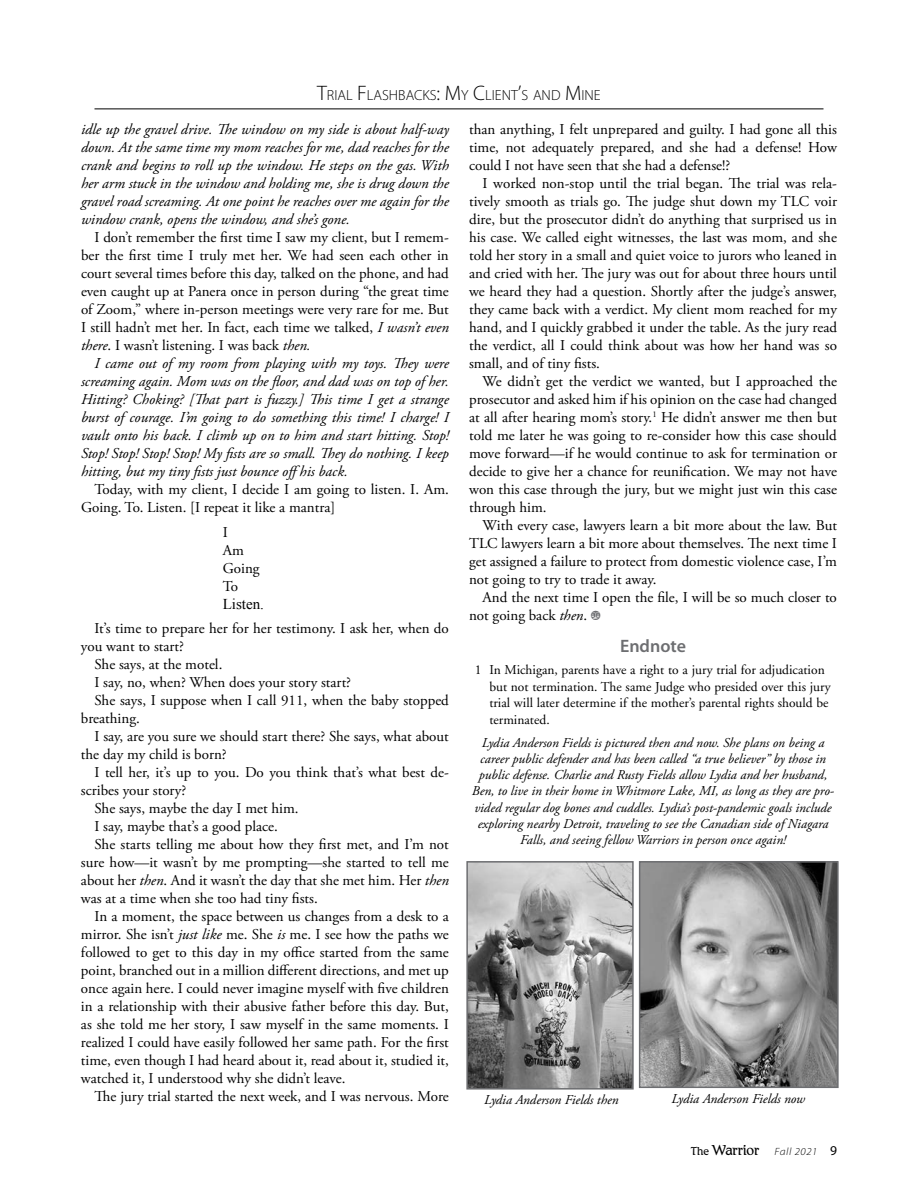
<style>
.page{position:relative;width:918px;height:1188px;background:#fff}
.page>*{position:absolute;margin:0;border:0;box-sizing:border-box;transform-origin:0 0}
.t1{font:600 18px "Myriad Pro";color:#6d6e71}
.t2{font:15px/18px "Adobe Garamond Pro";color:#000;text-align:justify}
.t3{font:italic 15px/18px "Adobe Garamond Pro";color:#000;text-align:justify}
.t4{font:15px "Times New Roman";color:#000}
.t5{font:300 14.7px "Myriad Pro";color:#000}
.t6{font:italic 13.5px/16.2px "Adobe Garamond Pro";color:#000;text-align:center}
.t7{font:13.5px/16.5px "Adobe Garamond";color:#000}
.t8{font:italic 10.5px "Myriad Variable Concept";letter-spacing:.06em;color:#000}
.s1{font-size:21px}
.s2{font-style:italic}
.s3{font-family:"Mac Dings";color:#6d6e71}
.s4{font-family:"Romic Light Plain";font-style:normal;font-size:12px}
.s5{font-family:"Romic Light Plain";font-style:normal;font-size:15px}
.s6{font-family:"Myriad Pro";font-style:normal;font-size:13.5px}
</style>
<div class="page">
<img style="left:469px;top:864px;width:162px;height:223px">
<div style="left:466px;top:861px;width:168px;height:229px;border:2px solid #6d6e71"></div>
<img style="left:642px;top:864px;width:194px;height:221px">
<div style="left:639px;top:861px;width:200px;height:227px;border:2px solid #6d6e71"></div>
<hr style="left:94px;top:109px;width:730px;height:1px;background:#000">
<p class="t5" style="left:317px;top:87px;width:285px"><span class="s1">T</span>RIAL <span class="s1">F</span>LASHBACKS<span class="s1">: M</span>Y <span class="s1">C</span>LIENT<span class="s1">’</span>S AND <span class="s1">M</span>INE</p>
<p class="t3" style="left:81px;top:121px;width:369px">idle up the gravel drive. The window on my side is about half-way down. At the same time my mom reaches for me, dad reaches for the crank and begins to roll up the window. He steps on the gas. With her arm stuck in the window and holding me, she is drug down the gravel road screaming. At one point he reaches over me again for the window crank, opens the window, and she’s gone.</p>
<p class="t2" style="left:81px;top:229px;width:369px;text-indent:14px">I don’t remember the first time I saw my client, but I remem&shy;ber the first time I truly met her. We had seen each other in court several times before this day, talked on the phone, and had even caught up at Panera once in person during “the great time of Zoom,” where in-person meetings were very rare for me. But I still hadn’t met her. In fact, each time we talked, <span class="s2">I wasn’t even there</span>. I wasn’t listening. I was back <span class="s2">then.</span></p>
<p class="t3" style="left:81px;top:355px;width:369px;text-indent:14px">I came out of my room from playing with my toys. They were screaming again. Mom was on the floor, and dad was on top of her.<br>Hitting? Choking? [That part is fuzzy.] This time I get a strange burst of courage. I’m going to do something this time! I charge! I vault onto his back. I climb up on to him and start hitting. Stop!<br>Stop! Stop! Stop! Stop! My fists are so small. They do nothing. I keep hitting, but my tiny fists just bounce offhis back.</p>
<p class="t2" style="left:81px;top:481px;width:369px;text-indent:14px">Today, with my client, I decide I am going to listen. I. Am.<br>Going. To. Listen. [I repeat it like a mantra]</p>
<p class="t2" style="left:223px;top:524px;width:38px;text-align:left">I<br>Am<br>Going<br>To</p>
<p class="t4" style="left:223px;top:594px;width:43px">Listen.</p>
<p class="t2" style="left:94px;top:620px;width:356px">It’s time to prepare her for her testimony. I ask her, when do</p>
<p class="t2" style="left:81px;top:638px;width:105px">you want to start?</p>
<p class="t2" style="left:94px;top:656px;width:129px">She says, at the motel.</p>
<p class="t2" style="left:94px;top:674px;width:258px">I say, no, when? When does your story start?</p>
<p class="t2" style="left:94px;top:692px;width:356px">She says, I suppose when I call 911, when the baby stopped</p>
<p class="t2" style="left:81px;top:710px;width:60px">breathing.</p>
<p class="t2" style="left:94px;top:728px;width:356px">I say, are you sure we should start there? She says, what about</p>
<p class="t2" style="left:81px;top:746px;width:147px">the day my child is born?</p>
<p class="t2" style="left:94px;top:764px;width:356px">I tell her, it’s up to you. Do you think that’s what best de-</p>
<p class="t2" style="left:81px;top:782px;width:107px">scribes your story?</p>
<p class="t2" style="left:94px;top:800px;width:206px">She says, maybe the day I met him.</p>
<p class="t2" style="left:94px;top:818px;width:185px">I say, maybe that’s a good place.</p>
<p class="t2" style="left:94px;top:836px;width:356px">She starts telling me about how they first met, and I’m not</p>
<p class="t2" style="left:81px;top:854px;width:369px">sure how—it wasn’t by me prompting—she started to tell me</p>
<p class="t2" style="left:81px;top:872px;width:369px">about her <span class="s2">then</span>. And it wasn’t the day that she met him. Her <span class="s2">then</span></p>
<p class="t2" style="left:81px;top:890px;width:238px">was at a time when she too had tiny fists.</p>
<p class="t2" style="left:94px;top:908px;width:356px">In a moment, the space between us changes from a desk to a</p>
<p class="t2" style="left:81px;top:926px;width:369px">mirror. She isn’t <span class="s2">just like</span> me. She <span class="s2">is</span> me. I see how the paths we</p>
<p class="t2" style="left:81px;top:944px;width:369px">followed to get to this day in my office started from the same</p>
<p class="t2" style="left:81px;top:962px;width:369px">point, branched out in a million different directions, and met up</p>
<p class="t2" style="left:81px;top:980px;width:369px">once again here. I could never imagine myself with five children</p>
<p class="t2" style="left:81px;top:998px;width:369px">in a relationship with their abusive father before this day. But,</p>
<p class="t2" style="left:81px;top:1016px;width:369px">as she told me her story, I saw myself in the same moments. I</p>
<p class="t2" style="left:81px;top:1034px;width:369px">realized I could have easily followed her same path. For the first</p>
<p class="t2" style="left:81px;top:1052px;width:369px">time, even though I had heard about it, read about it, studied it,</p>
<p class="t2" style="left:81px;top:1070px;width:266px">watched it, I understood why she didn’t leave.</p>
<p class="t2" style="left:94px;top:1088px;width:356px">The jury trial started the next week, and I was nervous. More</p>
<p class="t2" style="left:469px;top:121px;width:369px">than anything, I felt unprepared and guilty. I had gone all this time, not adequately prepared, and she had a defense! How could I not have seen that she had a defense!?</p>
<p class="t2" style="left:469px;top:175px;width:369px;text-indent:14px">I worked non-stop until the trial began. The trial was rela&shy;tively smooth as trials go. The judge shut down my TLC voir dire, but the prosecutor didn’t do anything that surprised us in his case. We called eight witnesses, the last was mom, and she told her story in a small and quiet voice to jurors who leaned in and cried with her. The jury was out for about three hours until we heard they had a question. Shortly after the judge’s answer, they came back with a verdict. My client mom reached for my hand, and I quickly grabbed it under the table. As the jury read the verdict, all I could think about was how her hand was so small, and of tiny fists.</p>
<p class="t2" style="left:469px;top:373px;width:369px;text-indent:14px">We didn’t get the verdict we wanted, but I approached the prosecutor and asked him if his opinion on the case had changed at all after hearing mom’s story.<sup>1</sup> He didn’t answer me then but told me later he was going to re-consider how this case should move forward—if he would continue to ask for termination or decide to give her a chance for reunification. We may not have won this case through the jury, but we might just win this case through him.</p>
<p class="t2" style="left:469px;top:517px;width:369px;text-indent:14px">With every case, lawyers learn a bit more about the law. But TLC lawyers learn a bit more about themselves. The next time I get assigned a failure to protect from domestic violence case, I’m not going to try to trade it away.</p>
<p class="t2" style="left:469px;top:589px;width:369px;text-indent:14px">And the next time I open the file, I will be so much closer to not going back <span class="s2">then</span>. <span class="s3">q</span></p>
<p class="t1" style="left:620px;top:635px;width:67px">Endnote</p>
<p class="t7" style="left:489px;top:662px;width:343px;text-indent:-15px">1 In Michigan, parents have a right to a jury trial for adjudication but not termination. The same Judge who presided over this jury trial will later determine if the mother’s parental rights should be terminated.</p>
<p class="t6" style="left:472px;top:735px;width:364px">Lydia Anderson Fields is pictured then and now. She plans on being a career public defender and has been called “a true believer” by those in public defense. Charlie and Rusty Fields allow Lydia and her husband, Ben, to live in their home in Whitmore Lake, MI, as long as they are pro&shy;vided regular dog bones and cuddles. Lydia’s post-pandemic goals include exploring nearby Detroit, traveling to see the Canadian side of Niagara Falls, and seeing fellow Warriors in person once again!</p>
<p class="t6" style="left:484px;top:1092px;width:136px">Lydia Anderson Fields then</p>
<p class="t6" style="left:672px;top:1091px;width:135px">Lydia Anderson Fields now</p>
<p class="t8" style="left:691px;top:1145px;width:148px"><span class="s4">The</span> <span class="s5">Warrior</span> Fall 2021 <span class="s6">9</span></p>
</div>
